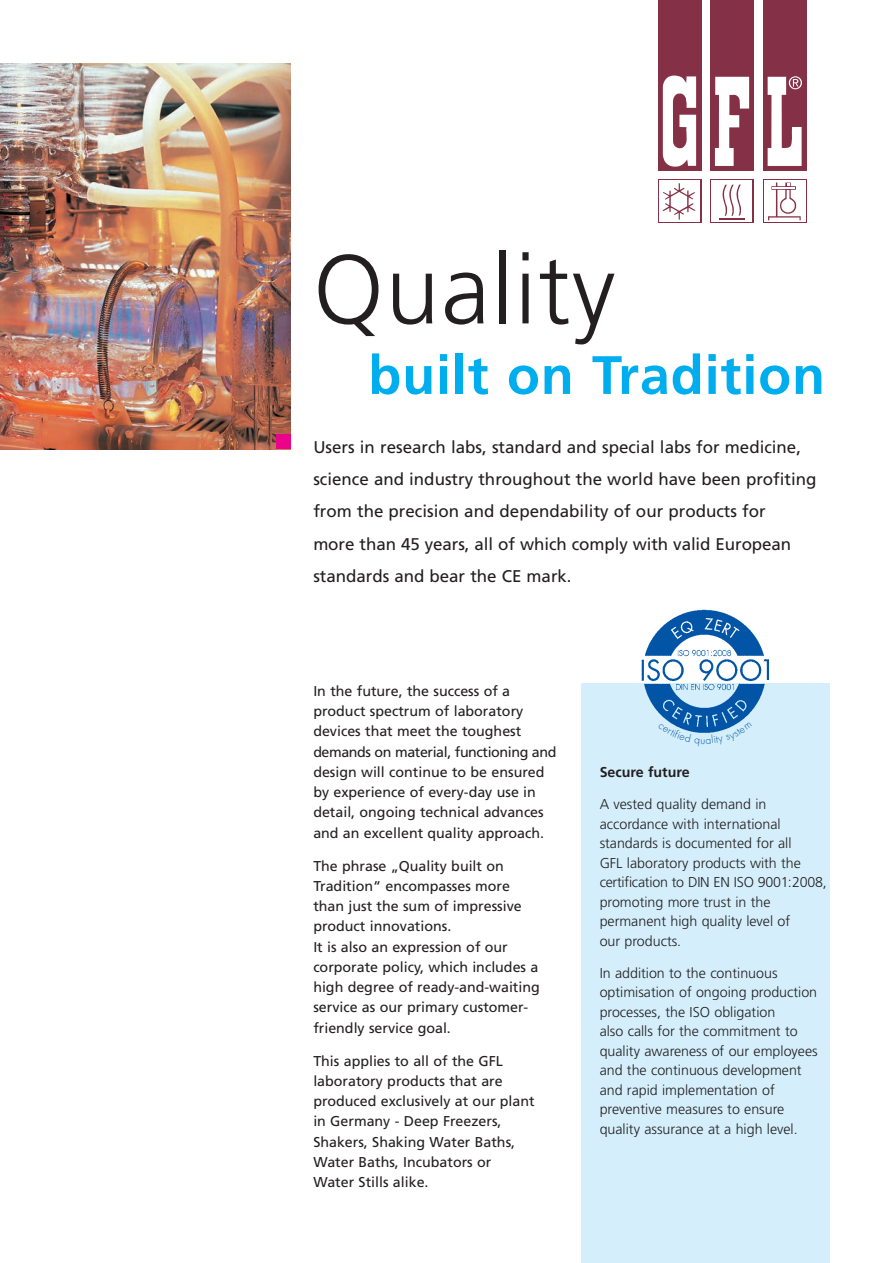
<style>
.page{position:relative;width:893px;height:1263px;background:#fff}
.page>*{position:absolute;margin:0;border:0;box-sizing:border-box;transform-origin:0 0}
.t1{font:300 97.5px "Frutiger";letter-spacing:.015em;color:#231f20}
.t2{font:700 54px "Frutiger";letter-spacing:.015em;color:#00aeef}
.t3{font:16.95px/32.2px "Frutiger";color:#231f20}
.t4{font:14.25px/20.2px "Frutiger";color:#231f20}
.t5{font:300 14.25px/19.5px "Frutiger";color:#231f20}
.t6{font:700 14.25px "Frutiger";color:#231f20}
</style>
<div class="page">
<div style="left:658px;top:0;width:43px;height:170px;background:#843046"></div>
<div style="left:710px;top:0;width:44px;height:170px;background:#843046"></div>
<div style="left:763px;top:0;width:44px;height:170px;background:#843046"></div>
<svg style="left:663px;top:75px;width:33px;height:92px"></svg>
<svg style="left:715px;top:77px;width:34px;height:89px"></svg>
<svg style="left:658px;top:180px;width:43px;height:43px"></svg>
<div style="left:710px;top:180px;width:44px;height:43px;background:#843046"></div>
<div style="left:659px;top:181px;width:41px;height:41px;background:#fff"></div>
<div style="left:711px;top:181px;width:41px;height:41px;background:#fff"></div>
<svg style="left:768px;top:182px;width:33px;height:38px"></svg>
<svg style="left:663px;top:183px;width:32px;height:37px"></svg>
<svg style="left:768px;top:76px;width:34px;height:90px"></svg>
<svg style="left:719px;top:185px;width:26px;height:34px"></svg>
<img style="left:0;top:64px;width:291px;height:385px">
<div style="left:276px;top:435px;width:15px;height:14px;background:#ed028c"></div>
<div style="left:581px;top:684px;width:248px;height:579px;background:#d4effb"></div>
<img style="left:641px;top:609px;width:128px;height:113px">
<svg style="left:669px;top:722px;width:71px;height:11px"></svg>
<h1 class="t1" style="left:313px;top:250px;width:303px">Quality</h1>
<h2 class="t2" style="left:368px;top:353px;width:458px">built on Tradition</h2>
<p class="t3" style="left:313px;top:432px;width:505px">Users in research labs, standard and special labs for medicine, science and industry throughout the world have been profiting from the precision and dependability of our products for<br>more than 45 years, all of which comply with valid European standards and bear the CE mark.</p>
<p class="t4" style="left:313px;top:682px;width:245px">In the future, the success of a product spectrum of laboratory devices that meet the toughest demands on material, functioning and design will continue to be ensured by experience of every-day use in detail, ongoing technical advances and an excellent quality approach.</p>
<p class="t4" style="left:313px;top:857px;width:228px">The phrase „Quality built on<br>Tradition“ encompasses more than just the sum of impressive product innovations.<br>It is also an ex pression of our corporate policy, which includes a high degree of ready-and-waiting service as our primary customer&shy;friendly service goal.</p>
<p class="t4" style="left:313px;top:1052px;width:223px">This applies to all of the GFL laboratory products that are produced exclusively at our plant in Germany - Deep Freezers,<br>Shakers, Shaking Water Baths,<br>Water Baths, Incubators or<br>Water Stills alike.</p>
<p class="t6" style="left:600px;top:766px;width:92px">Secure future</p>
<p class="t5" style="left:600px;top:795px;width:229px">A vested quality demand in accordance with international standards is documented for all<br>GFL laboratory products with the certification to DIN EN ISO 9001:2008, promoting more trust in the permanent high quality level of<br>our products.</p>
<p class="t5" style="left:600px;top:964px;width:220px">In addition to the continuous optimisation of ongoing production processes, the ISO obligation<br>also calls for the commitment to quality awareness of our employees and the continuous development and rapid implementation of preventive measures to ensure quality assurance at a high level.</p>
</div>
